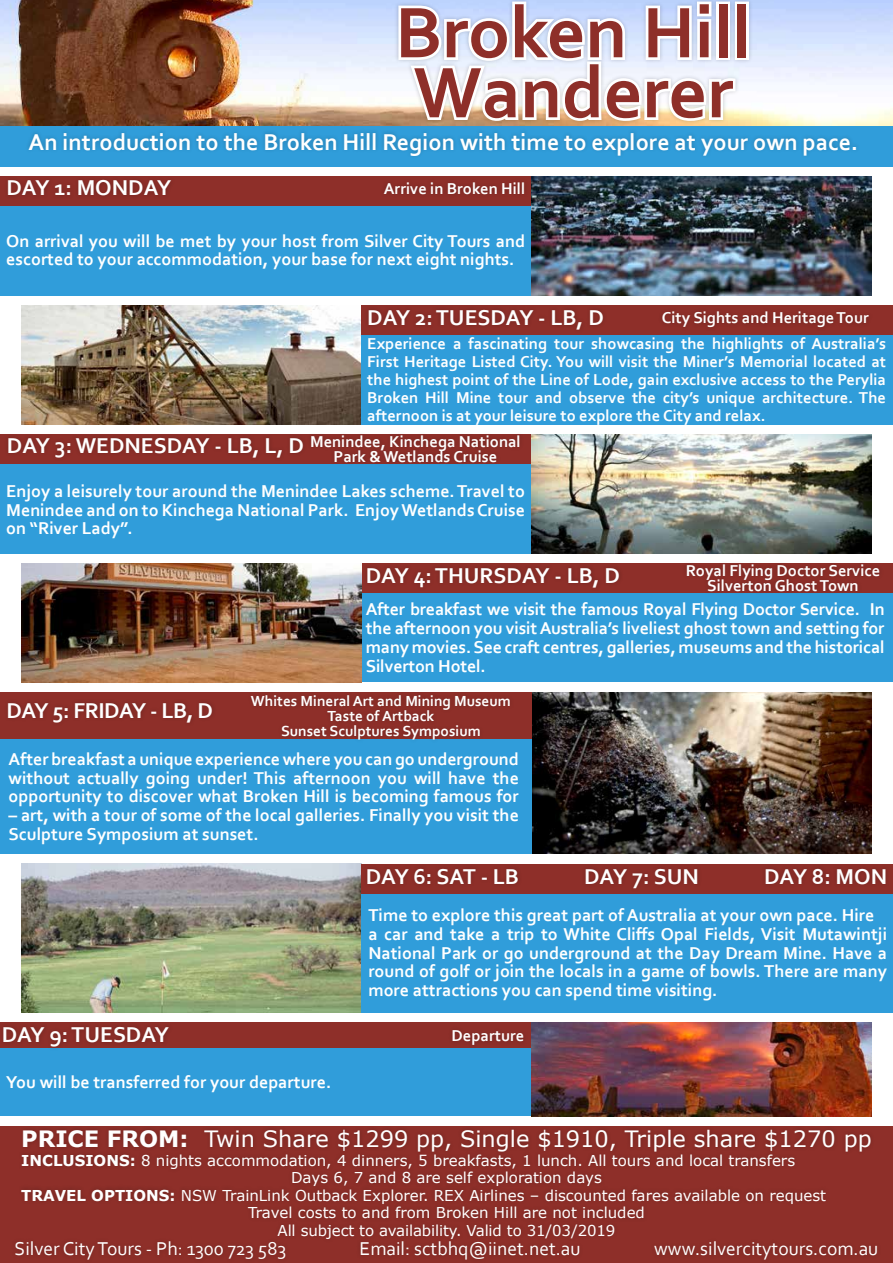
<style>
.page{position:relative;width:893px;height:1263px;background:#fff}
.page>*{position:absolute;margin:0;border:0;box-sizing:border-box;transform-origin:0 0}
.t1{font:700 75px/60px "Corbel";color:#8e2f29}
.t2{font:700 24px "Corbel";color:#fff}
.t3{font:700 22.5px "Corbel";color:#fff}
.t4{font:22.5px "Verdana";color:#fff}
.t5{font:700 22.5px "Corbel";letter-spacing:-.02em;color:#fff}
.t6{font:19.5px "Corbel";color:#fff}
.t7{font:700 18px/18.8px "Corbel";color:#fff;text-align:justify}
.t8{font:700 16.5px/18px "Corbel";color:#fff;text-align:center}
.t9{font:700 15.3px/15px "Corbel";color:#fff;text-align:center}
.t10{font:15px "Verdana";color:#fff}
.s1{font-weight:700}
</style>
<div class="page">
<div style="left:0;top:1126px;width:893px;height:111px;background:#8e2f29"></div>
<img style="left:0;top:0;width:893px;height:126px">
<div style="left:0;top:126px;width:893px;height:40px;background:#309dda"></div>
<div style="left:361px;top:563px;width:532px;height:119px;background:#309dda"></div>
<div style="left:361px;top:563px;width:532px;height:30px;background:#8e2f29"></div>
<img style="left:21px;top:563px;width:340px;height:119px">
<div style="left:363px;top:564px;width:260px;height:28px;background:#8a2d27"></div>
<div style="left:682px;top:559px;width:202px;height:36px;background:#000;opacity:.2"></div>
<div style="left:25px;top:129px;width:836px;height:30px;background:#000;opacity:.2"></div>
<div style="left:0;top:1237px;width:893px;height:26px;background:#8e2f29"></div>
<div style="left:357px;top:1237px;width:227px;height:26px;background:#882d27"></div>
<div style="left:0;top:434px;width:531px;height:119px;background:#309dda"></div>
<div style="left:0;top:434px;width:531px;height:30px;background:#8e2f29"></div>
<div style="left:4px;top:434px;width:303px;height:28px;background:#892d27"></div>
<img style="left:531px;top:434px;width:341px;height:119px">
<div style="left:306px;top:430px;width:218px;height:36px;background:#000;opacity:.2"></div>
<img style="left:21px;top:305px;width:340px;height:119px">
<div style="left:361px;top:305px;width:532px;height:119px;background:#309dda"></div>
<div style="left:361px;top:305px;width:532px;height:30px;background:#8e2f29"></div>
<div style="left:365px;top:306px;width:242px;height:28px;background:#8a2d27"></div>
<div style="left:658px;top:307px;width:215px;height:24px;background:#8a2d27"></div>
<div style="left:0;top:176px;width:531px;height:119px;background:#309dda"></div>
<div style="left:0;top:176px;width:531px;height:30px;background:#8e2f29"></div>
<div style="left:4px;top:176px;width:172px;height:24px;background:#872c27"></div>
<div style="left:380px;top:178px;width:149px;height:20px;background:#882d27"></div>
<img style="left:531px;top:176px;width:341px;height:119px">
<div style="left:394px;top:0;width:359px;height:125px;background:#000;opacity:.2"></div>
<div style="left:735px;top:2px;width:14px;height:58px;border:5px solid #fff"></div>
<svg style="left:396px;top:0;width:343px;height:125px"></svg>
<div style="left:19px;top:1125px;width:856px;height:31px;background:#872c27"></div>
<div style="left:17px;top:1149px;width:782px;height:24px;background:#8a2d27"></div>
<div style="left:17px;top:1184px;width:813px;height:24px;background:#882d27"></div>
<div style="left:274px;top:1219px;width:345px;height:24px;background:#892d27"></div>
<img style="left:21px;top:864px;width:340px;height:149px">
<div style="left:361px;top:864px;width:532px;height:149px;background:#309dda"></div>
<div style="left:361px;top:864px;width:532px;height:29px;background:#8e2f29"></div>
<div style="left:363px;top:864px;width:159px;height:24px;background:#882d27"></div>
<div style="left:581px;top:865px;width:121px;height:27px;background:#892d27"></div>
<div style="left:761px;top:864px;width:129px;height:24px;background:#872c27"></div>
<div style="left:288px;top:1167px;width:318px;height:24px;background:#8a2d27"></div>
<img style="left:531px;top:692px;width:341px;height:162px">
<div style="left:0;top:692px;width:531px;height:162px;background:#309dda"></div>
<div style="left:0;top:692px;width:531px;height:47px;background:#8e2f29"></div>
<div style="left:4px;top:698px;width:213px;height:28px;background:#892d27"></div>
<div style="left:247px;top:691px;width:267px;height:52px;background:#000;opacity:.2"></div>
<div style="left:0;top:1022px;width:531px;height:94px;background:#309dda"></div>
<div style="left:0;top:1022px;width:531px;height:26px;background:#8e2f29"></div>
<div style="left:0;top:1023px;width:173px;height:28px;background:#000;opacity:.2"></div>
<div style="left:448px;top:1026px;width:80px;height:23px;background:#892d27"></div>
<img style="left:531px;top:1022px;width:341px;height:94px">
<div style="left:244px;top:1202px;width:404px;height:21px;background:#8a2d27"></div>
<h1 class="t1" style="left:395px;top:9px;width:358px">Broken Hill<br>Wanderer</h1>
<h2 class="t2" style="left:29px;top:132px;width:831px">An introduction to the Broken Hill Region with time to explore at your own pace.</h2>
<p class="t3" style="left:6px;top:179px;width:166px">DAY 1: MONDAY</p>
<p class="t7" style="left:6px;top:233px;width:520px">On arrival you will be met by your host from Silver City Tours and escorted to your accommodation, your base for next eight nights.</p>
<p class="t8" style="left:384px;top:181px;width:143px">Arrive in Broken Hill</p>
<p class="t3" style="left:367px;top:308px;width:238px">DAY 2: TUESDAY - LB, D</p>
<p class="t8" style="left:367px;top:336px;width:520px;text-align:justify">Experience a fascinating tour showcasing the highlights of Australia’s First Heritage Listed City. You will visit the Miner’s Memorial located at the highest point of the Line of Lode, gain exclusive access to the Perylia Broken Hill Mine tour and observe the city’s unique architecture. The afternoon is at your leisure to explore the City and relax.</p>
<p class="t8" style="left:662px;top:310px;width:208px">City Sights and Heritage Tour</p>
<p class="t8" style="left:310px;top:435px;width:212px;line-height:15px">Menindee, Kinchega National<br>Park &amp; Wetlands Cruise</p>
<p class="t3" style="left:7px;top:436px;width:299px">DAY 3: WEDNESDAY - LB, L, D</p>
<p class="t7" style="left:6px;top:483px;width:520px">Enjoy a leisurely tour around the Menindee Lakes scheme. Travel to Menindee and on to Kinchega National Park. Enjoy Wetlands Cruise on “River Lady”.</p>
<p class="t3" style="left:366px;top:566px;width:256px">DAY 4: THURSDAY - LB, D</p>
<p class="t8" style="left:686px;top:564px;width:196px;line-height:15px">Royal Flying Doctor Service<br>Silverton Ghost Town</p>
<p class="t7" style="left:366px;top:602px;width:520px">After breakfast we visit the famous Royal Flying Doctor Service. In the afternoon you visit Australia’s liveliest ghost town and setting for many movies. See craft centres, galleries, museums and the historical Silverton Hotel.</p>
<p class="t9" style="left:251px;top:695px;width:261px">Whites Mineral Art and Mining Museum<br>Taste of Artback<br>Sunset Sculptures Symposium</p>
<p class="t5" style="left:7px;top:701px;width:208px">DAY 5: FRIDAY - LB, D</p>
<p class="t7" style="left:9px;top:751px;width:512px">After breakfast a unique experience where you can go underground without actually going under! This afternoon you will have the opportunity to discover what Broken Hill is becoming famous for</p>
<p class="t7" style="left:9px;top:807px;width:512px">– art, with a tour of some of the local galleries. Finally you visit the<br>Sculpture Symposium at sunset.</p>
<p class="t3" style="left:366px;top:867px;width:155px">DAY 6: SAT - LB</p>
<p class="t7" style="left:368px;top:907px;width:520px;text-align:left">Time to explore this great part of Australia at your own pace. Hire a car and take a trip to White Cliffs Opal Fields, Visit Mutawintji National Park or go underground at the Day Dream Mine. Have a round of golf or join the locals in a game of bowls. There are many more attractions you can spend time visiting.</p>
<p class="t3" style="left:584px;top:867px;width:116px">DAY 7: SUN</p>
<p class="t3" style="left:764px;top:867px;width:125px">DAY 8: MON</p>
<p class="t3" style="left:2px;top:1025px;width:169px">DAY 9: TUESDAY</p>
<p class="t8" style="left:452px;top:1028px;width:74px">Departure</p>
<p class="t7" style="left:6px;top:1074px;width:327px">You will be transferred for your departure.</p>
<p class="t4" style="left:21px;top:1125px;width:852px"><span class="s1">PRICE FROM:</span> Twin Share $1299 pp, Single $1910, Triple share $1270 pp</p>
<p class="t10" style="left:21px;top:1151px;width:775px"><span class="s1">INCLUSIONS:</span> 8 nights accommodation, 4 dinners, 5 breakfasts, 1 lunch. All tours and local transfers</p>
<p class="t10" style="left:21px;top:1186px;width:806px"><span class="s1">TRAVEL OPTIONS:</span> NSW TrainLink Outback Explorer. REX Airlines – discounted fares available on request</p>
<p class="t10" style="left:278px;top:1221px;width:339px">All subject to availability. Valid to 31/03/2019</p>
<p class="t10" style="left:291px;top:1168px;width:312px">Days 6, 7 and 8 are self exploration days</p>
<p class="t10" style="left:248px;top:1203px;width:398px">Travel costs to and from Broken Hill are not included</p>
<p class="t6" style="left:15px;top:1241px;width:273px">Silver City Tours - Ph: 1300 723 583</p>
<p class="t6" style="left:360px;top:1241px;width:222px">Email: sctbhq@iinet.net.au</p>
<p class="t6" style="left:654px;top:1241px;width:226px">www.silvercitytours.com.au</p>
</div>
